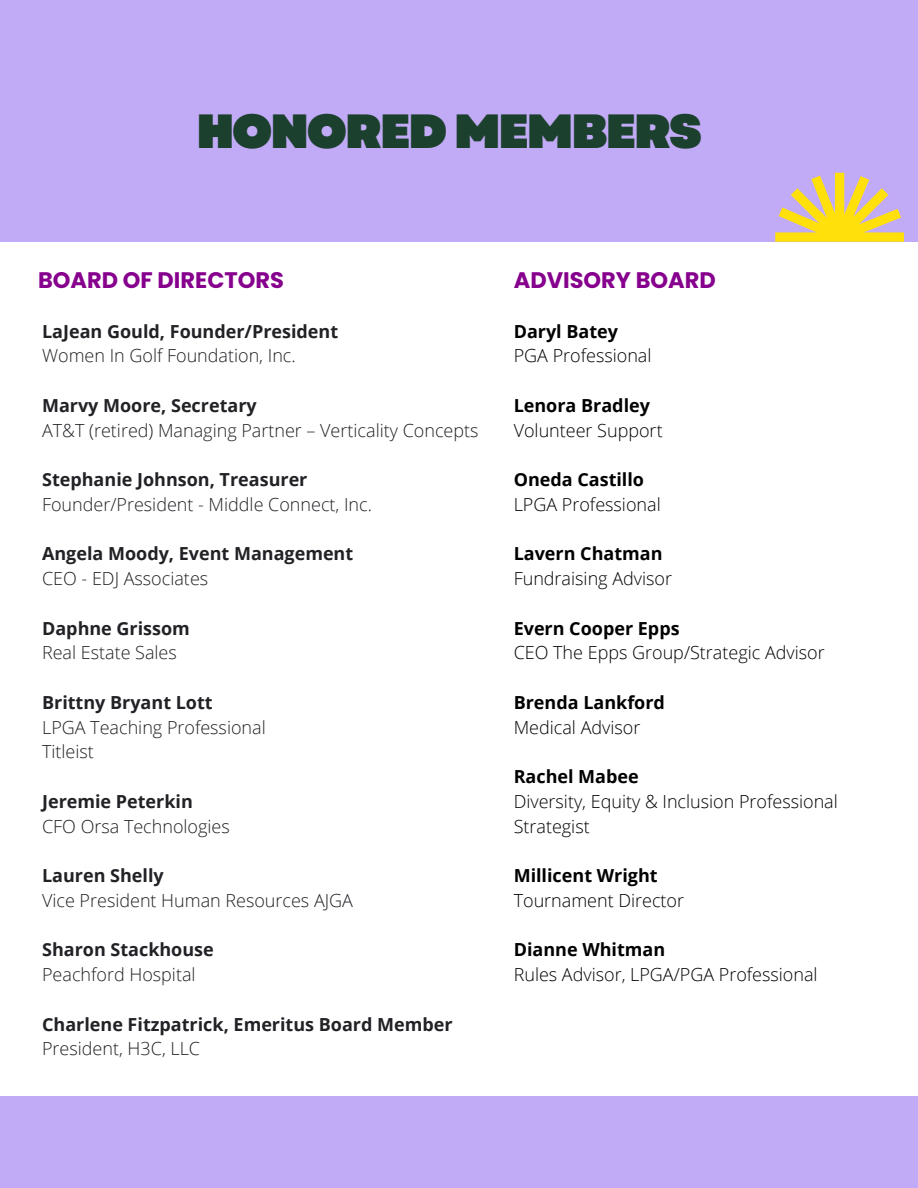
<style>
.page{position:relative;width:918px;height:1188px;background:#fff}
.page>*{position:absolute;margin:0;border:0;box-sizing:border-box;transform-origin:0 0}
.t1{font:900 48px "Garet";letter-spacing:-.03em;color:#1c402e}
.t2{font:700 22.5px "Poppins";color:#86008d}
.t3{font:300 18px "Open Sans";color:#212126}
.t4{font:700 18px "Open Sans";color:#212126}
.t5{font:300 18px/24.8px "Open Sans";color:#000}
.t6{font:700 18px "Open Sans";color:#000}
</style>
<div class="page">
<div style="left:0;top:1096px;width:918px;height:92px;background:#c2abf6"></div>
<div style="left:0;top:0;width:918px;height:242px;background:#c2abf6"></div>
<svg style="left:775px;top:173px;width:128px;height:68px"></svg>
<h1 class="t1" style="left:197px;top:97px;width:507px">HONORED MEMBERS</h1>
<p class="t2" style="left:38px;top:265px;width:247px">BOARD OF DIRECTORS</p>
<p class="t2" style="left:514px;top:265px;width:204px">ADVISORY BOARD</p>
<p class="t4" style="left:42px;top:318px;width:298px">LaJean Gould, Founder/President</p>
<h2 class="t3" style="left:42px;top:343px;width:255px">Women In Golf Foundation, Inc.</h2>
<h2 class="t4" style="left:42px;top:393px;width:216px">Marvy Moore, Secretary</h2>
<p class="t3" style="left:42px;top:417px;width:438px">AT&amp;T (retired) Managing Partner – Verticality Concepts</p>
<p class="t4" style="left:42px;top:467px;width:267px">Stephanie Johnson, Treasurer</p>
<p class="t3" style="left:42px;top:492px;width:331px">Founder/President - Middle Connect, Inc.</p>
<p class="t4" style="left:42px;top:541px;width:313px">Angela Moody, Event Management</p>
<p class="t3" style="left:42px;top:566px;width:168px">CEO - EDJ Associates</p>
<p class="t4" style="left:42px;top:615px;width:149px">Daphne Grissom</p>
<p class="t3" style="left:42px;top:640px;width:136px">Real Estate Sales</p>
<p class="t4" style="left:42px;top:690px;width:172px">Brittny Bryant Lott</p>
<p class="t3" style="left:42px;top:714px;width:225px">LPGA Teaching Professional</p>
<p class="t3" style="left:42px;top:739px;width:53px">Titleist</p>
<p class="t4" style="left:42px;top:789px;width:152px">Jeremie Peterkin</p>
<p class="t3" style="left:42px;top:813px;width:189px">CFO Orsa Technologies</p>
<p class="t4" style="left:42px;top:863px;width:123px">Lauren Shelly</p>
<p class="t3" style="left:42px;top:888px;width:312px">Vice President Human Resources AJGA</p>
<p class="t4" style="left:42px;top:937px;width:173px">Sharon Stackhouse</p>
<p class="t3" style="left:42px;top:962px;width:155px">Peachford Hospital</p>
<p class="t4" style="left:42px;top:1011px;width:412px">Charlene Fitzpatrick, Emeritus Board Member</p>
<p class="t3" style="left:42px;top:1036px;width:160px">President, H3C, LLC</p>
<p class="t6" style="left:514px;top:318px;width:106px">Daryl Batey</p>
<p class="t5" style="left:514px;top:343px;width:139px">PGA Professional</p>
<p class="t6" style="left:514px;top:393px;width:138px">Lenora Bradley</p>
<p class="t5" style="left:514px;top:417px;width:150px">Volunteer Support</p>
<p class="t6" style="left:514px;top:467px;width:132px">Oneda Castillo</p>
<p class="t5" style="left:514px;top:492px;width:149px">LPGA Professional</p>
<p class="t6" style="left:514px;top:541px;width:150px">Lavern Chatman</p>
<p class="t5" style="left:514px;top:566px;width:160px">Fundraising Advisor</p>
<p class="t6" style="left:514px;top:615px;width:167px">Evern Cooper Epps</p>
<p class="t5" style="left:514px;top:640px;width:313px">CEO The Epps Group/Strategic Advisor</p>
<p class="t6" style="left:514px;top:690px;width:153px">Brenda Lankford</p>
<p class="t5" style="left:514px;top:714px;width:128px">Medical Advisor</p>
<p class="t6" style="left:514px;top:764px;width:127px">Rachel Mabee</p>
<p class="t5" style="left:514px;top:789px;width:326px">Diversity, Equity &amp; Inclusion Professional<br>Strategist</p>
<p class="t6" style="left:514px;top:863px;width:145px">Millicent Wright</p>
<p class="t5" style="left:514px;top:888px;width:172px">Tournament Director</p>
<p class="t6" style="left:514px;top:937px;width:153px">Dianne Whitman</p>
<p class="t5" style="left:514px;top:962px;width:305px">Rules Advisor, LPGA/PGA Professional</p>
</div>
